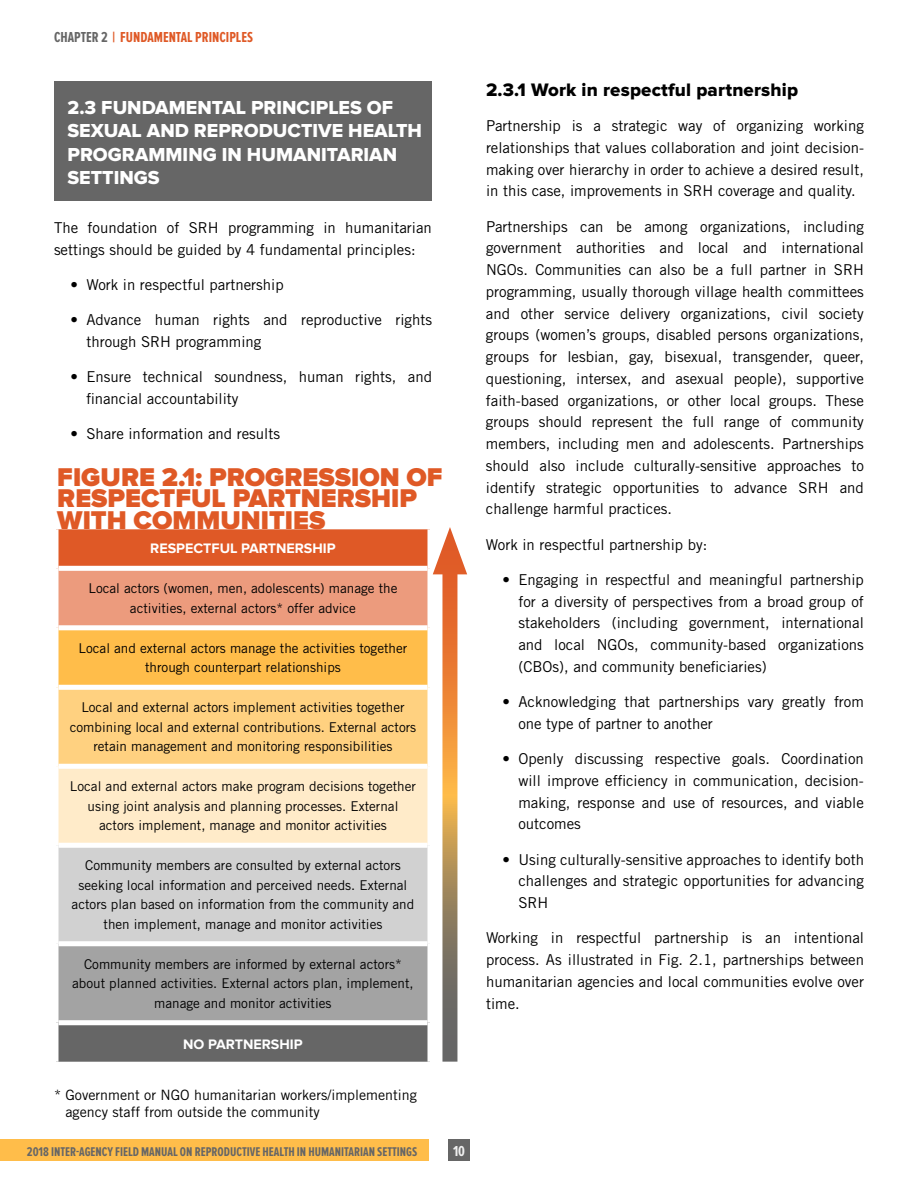
<style>
.page{position:relative;width:918px;height:1188px;background:#fff}
.page>*{position:absolute;margin:0;border:0;box-sizing:border-box;transform-origin:0 0}
.t1{font:900 26.7px/21.8px "Proxima Nova";color:#df5926}
.t2{font:19.5px "Proxima Nova Extrabld";color:#fff}
.t3{font:18.75px "Proxima Nova Extrabld";letter-spacing:.01em;color:#000}
.t4{font:15px/21.8px "Trade Gothic LT Std";color:#000;text-align:justify}
.t5{font:700 15px "Proxima Nova Ex Cn";color:#df5926}
.t6{font:700 15px "Proxima Nova Ex Cn";color:#f0f0f0}
.t7{font:14.25px/16.5px "Trade Gothic LT Std";color:#000}
.t8{font:700 14.25px "Proxima Nova";color:#fff}
.t9{font:13.5px/19.5px "Trade Gothic LT Std";color:#000;text-align:center}
.t10{font:700 13.2px "Proxima Nova Ex Cn";color:#666}
.s1{color:#666}
</style>
<div class="page">
<div style="left:448px;top:1139px;width:22px;height:22px;background:#666"></div>
<div style="left:0;top:1139px;width:429px;height:22px;background:#ffbd4a"></div>
<div style="left:54px;top:81px;width:378px;height:120px;background:#666"></div>
<div style="left:56px;top:527px;width:374px;height:41px;background:#df5926"></div>
<div style="left:56px;top:568px;width:374px;height:60px;background:#ec9b7d"></div>
<div style="left:56px;top:628px;width:374px;height:59px;background:#ffbd4a"></div>
<div style="left:56px;top:687px;width:374px;height:79px;background:#ffd180"></div>
<div style="left:56px;top:766px;width:374px;height:79px;background:#ffebc9"></div>
<div style="left:56px;top:845px;width:374px;height:99px;background:#d1d1d1"></div>
<div style="left:56px;top:944px;width:374px;height:79px;background:#a3a3a3"></div>
<div style="left:56px;top:1023px;width:374px;height:41px;background:#666"></div>
<div style="left:54px;top:524px;width:378px;height:5px;background:#fff"></div>
<div style="left:58px;top:566px;width:370px;height:5px;background:#fff"></div>
<div style="left:58px;top:625px;width:370px;height:5px;background:#fff"></div>
<div style="left:58px;top:685px;width:370px;height:5px;background:#fff"></div>
<div style="left:58px;top:764px;width:370px;height:5px;background:#fff"></div>
<div style="left:58px;top:843px;width:370px;height:5px;background:#fff"></div>
<div style="left:58px;top:941px;width:370px;height:5px;background:#fff"></div>
<div style="left:58px;top:1020px;width:370px;height:5px;background:#fff"></div>
<div style="left:54px;top:1062px;width:378px;height:5px;background:#fff"></div>
<hr style="left:54px;top:529px;width:4px;height:39px;background:#fff">
<hr style="left:428px;top:529px;width:4px;height:39px;background:#fff">
<hr style="left:54px;top:568px;width:4px;height:60px;background:#fff">
<hr style="left:428px;top:568px;width:4px;height:60px;background:#fff">
<hr style="left:54px;top:628px;width:4px;height:59px;background:#fff">
<hr style="left:428px;top:628px;width:4px;height:59px;background:#fff">
<hr style="left:54px;top:687px;width:4px;height:79px;background:#fff">
<hr style="left:428px;top:687px;width:4px;height:79px;background:#fff">
<hr style="left:54px;top:766px;width:4px;height:79px;background:#fff">
<hr style="left:428px;top:766px;width:4px;height:79px;background:#fff">
<hr style="left:54px;top:845px;width:4px;height:99px;background:#fff">
<hr style="left:428px;top:845px;width:4px;height:99px;background:#fff">
<hr style="left:54px;top:944px;width:4px;height:79px;background:#fff">
<hr style="left:428px;top:944px;width:4px;height:79px;background:#fff">
<hr style="left:54px;top:1023px;width:4px;height:39px;background:#fff">
<hr style="left:428px;top:1023px;width:4px;height:39px;background:#fff">
<svg style="left:442px;top:574px;width:15px;height:488px;background:#bf8651"></svg>
<svg style="left:433px;top:527px;width:34px;height:47px"></svg>
<p class="t5" style="left:54px;top:29px;width:201px"><span class="s1">CHAPTER 2</span> | FUNDAMENTAL PRINCIPLES</p>
<h2 class="t2" style="left:68px;top:96px;width:60px">2.3 FUNDAMENTAL</h2>
<h2 class="t2" style="left:251px;top:96px;width:12px">PRINCIPLES</h2>
<h2 class="t2" style="left:367px;top:96px;width:23px">OF</h2>
<h2 class="t2" style="left:68px;top:120px;width:50px">SEXUAL</h2>
<h2 class="t2" style="left:147px;top:120px;width:15px">AND</h2>
<h2 class="t2" style="left:194px;top:120px;width:14px">REPR</h2>
<h2 class="t2" style="left:244px;top:120px;width:28px">ODUCTI</h2>
<h2 class="t2" style="left:318px;top:120px;width:57px">VE HEALT</h2>
<h2 class="t2" style="left:408px;top:120px;width:16px">H</h2>
<h2 class="t2" style="left:68px;top:143px;width:69px">PROGRAMMIN</h2>
<h2 class="t2" style="left:203px;top:143px;width:72px">G IN HUMANITARIAN</h2>
<h2 class="t2" style="left:68px;top:166px;width:12px">SETTIN</h2>
<h2 class="t2" style="left:134px;top:166px;width:25px">GS</h2>
<p class="t4" style="left:54px;top:216px;width:379px">The foundation of SRH programming in humanitarian settings should be guided by 4 fundamental principles:</p>
<p class="t4" style="left:70px;top:273px;width:215px">• Work in respectful partnership</p>
<p class="t4" style="left:86px;top:309px;width:347px;text-indent:-16px">• Advance human rights and reproductive rights through SRH programming</p>
<p class="t4" style="left:86px;top:366px;width:347px;text-indent:-16px">• Ensure technical soundness, human rights, and financial accountability</p>
<p class="t4" style="left:70px;top:423px;width:211px">• Share information and results</p>
<h1 class="t1" style="left:57px;top:467px;width:385px">FIGURE 2.1: PROGRESSION OF<br>RESPECTF</h1>
<h1 class="t1" style="left:57px;top:488px;width:359px;text-indent:244px">NERSHIP<br>WITH COMMUNITIES</h1>
<h1 class="t1" style="left:191px;top:488px;width:60px">UL PART</h1>
<p class="t8" style="left:150px;top:540px;width:187px">RESPECTfUL PARTNERSHIP</p>
<p class="t9" style="left:89px;top:578px;width:310px">Local actors (women, men, adolescents) manage the activities, external actors* offer advice</p>
<p class="t9" style="left:79px;top:638px;width:330px">Local and external actors manage the activities together through counterpart relationships</p>
<p class="t9" style="left:70px;top:697px;width:348px">Local and external actors implement activities together combining local and external contributions. External actors retain management and monitoring responsibilities</p>
<p class="t9" style="left:70px;top:776px;width:348px">Local and external actors make program decisions together using joint analysis and planning processes. External actors implement, manage and monitor activities</p>
<p class="t9" style="left:72px;top:855px;width:344px">Community members are consulted by external actors seeking local information and perceived needs. External actors plan based on information from the community and then implement, manage and monitor activities</p>
<p class="t9" style="left:72px;top:954px;width:343px">Community members are informed by external actors* about planned activities. External actors plan, implement, manage and monitor activities</p>
<p class="t8" style="left:183px;top:1036px;width:121px">NO PARTNERSHIP</p>
<p class="t7" style="left:65px;top:1087px;width:353px;text-indent:-11px">* Government or NGO humanitarian workers/implementing agency staff from outside the community</p>
<p class="t10" style="left:27px;top:1144px;width:392px">2018 INTER-AGENCY FIELD MANUAL ON REPRODUCTIVE HEALTH IN HUMANITARIAN SETTINGS</p>
<p class="t6" style="left:453px;top:1142px;width:14px">10</p>
<p class="t3" style="left:486px;top:79px;width:314px">2.3.1 WORK IN RESPECTFUL PARTNERSHIP</p>
<p class="t4" style="left:486px;top:115px;width:380px">Partnership is a strategic way of organizing working relationships that values collaboration and joint decision&shy;making over hierarchy in order to achieve a desired result, in this case, improvements in SRH coverage and quality.</p>
<p class="t4" style="left:486px;top:215px;width:380px">Partnerships can be among organizations, including government authorities and local and international NGOs. Communities can also be a full partner in SRH programming, usually thorough village health committees and other service delivery organizations, civil society groups (women’s groups, disabled persons organizations, groups for lesbian, gay, bisexual, transgender, queer, questioning, intersex, and asexual people), supportive faith-based organizations, or other local groups. These groups should represent the full range of community members, including men and adolescents. Partnerships should also include culturally-sensitive approaches to identify strategic opportunities to advance SRH and challenge harmful practices.</p>
<p class="t4" style="left:486px;top:533px;width:223px">Work in respectful partnership by:</p>
<p class="t4" style="left:518px;top:568px;width:347px;text-indent:-16px">• Engaging in respectful and meaningful partnership for a diversity of perspectives from a broad group of stakeholders (including government, international and local NGOs, community-based organizations (CBOs), and community beneficiaries)</p>
<p class="t4" style="left:518px;top:691px;width:347px;text-indent:-16px">• Acknowledging that partnerships vary greatly from one type of partner to another</p>
<p class="t4" style="left:518px;top:748px;width:347px;text-indent:-16px">• Openly discussing respective goals. Coordination will improve efficiency in communication, decision&shy;making, response and use of resources, and viable outcomes</p>
<p class="t4" style="left:518px;top:848px;width:347px;text-indent:-16px">• Using culturally-sensitive approaches to identify both challenges and strategic opportunities for advancing SRH</p>
<p class="t4" style="left:486px;top:927px;width:380px">Working in respectful partnership is an intentional process. As illustrated in Fig. 2.1, partnerships between humanitarian agencies and local communities evolve over time.</p>
</div>
